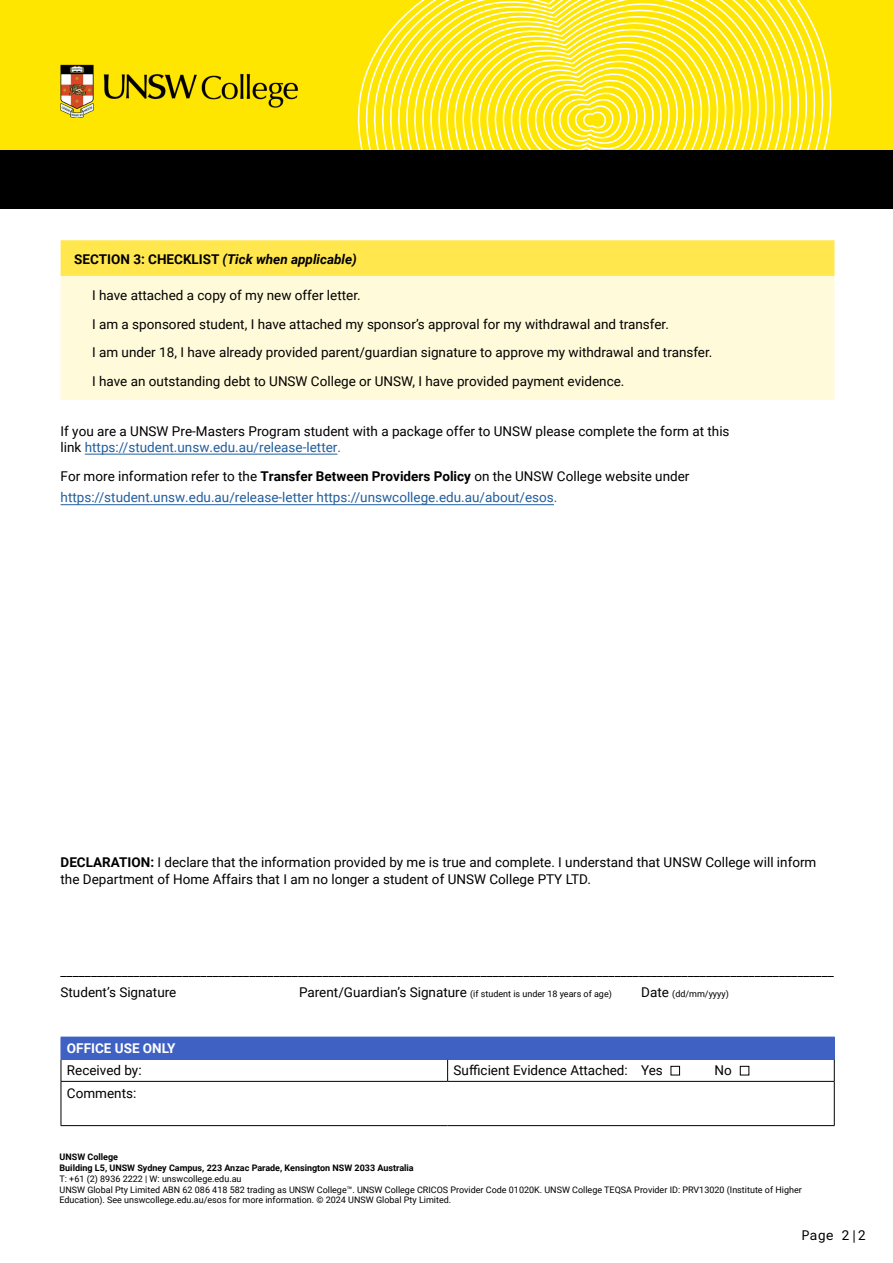
<style>
.page{position:relative;width:893px;height:1263px;background:#fff}
.page>*{position:absolute;margin:0;border:0;box-sizing:border-box;transform-origin:0 0}
.t1{font:13.5px/29px "Roboto";color:#000}
.t2{font:13.5px/21.6px "Roboto";color:#215e9e}
.t3{font:italic 700 13.5px "Roboto";color:#000}
.t4{font:700 13.5px "Roboto";color:#fff}
.t5{font:13.5px "Roboto Mono";color:#000}
.t6{font:9px/10.8px "Roboto";color:#000}
.t7{font:700 9px/10.8px "Roboto";color:#000}
.s1{font-style:normal}
.s2{color:#215e9e}
.s3{color:#000}
.s4{font-weight:700;color:#000}
.s5{font-weight:700}
.s6{font-size:13.5px}
</style>
<div class="page">
<div style="left:0;top:1px;width:893px;height:171px;background:#ffe600"></div>
<svg style="left:372px;top:0;width:470px;height:149px"></svg>
<svg style="left:381px;top:0;width:451px;height:149px"></svg>
<svg style="left:390px;top:0;width:433px;height:149px"></svg>
<svg style="left:399px;top:0;width:414px;height:149px"></svg>
<svg style="left:407px;top:0;width:396px;height:149px"></svg>
<svg style="left:416px;top:0;width:377px;height:149px"></svg>
<svg style="left:425px;top:0;width:358px;height:149px"></svg>
<svg style="left:434px;top:0;width:340px;height:149px"></svg>
<svg style="left:443px;top:0;width:321px;height:149px"></svg>
<svg style="left:451px;top:4px;width:303px;height:145px"></svg>
<div style="left:0;top:150px;width:893px;height:59px;background:#000"></div>
<img style="left:60px;top:65px;width:238px;height:53px">
<div style="left:61px;top:241px;width:773px;height:36px;background:#ffe74d"></div>
<div style="left:61px;top:277px;width:773px;height:122px;background:#fffad9"></div>
<hr style="left:61px;top:240px;width:773px;height:2px;background:#ffe74d">
<hr style="left:61px;top:276px;width:773px;height:1px;background:#fffad9">
<hr style="left:61px;top:398px;width:773px;height:2px;background:#fffad9">
<hr style="left:61px;top:504px;width:493px;height:1px;background:#215e9e">
<hr style="left:85px;top:454px;width:252px;height:1px;background:#215e9e">
<div style="left:61px;top:1037px;width:773px;height:22px;background:#3f61c4"></div>
<svg style="left:447px;top:1060px;width:1px;height:21px"></svg>
<hr style="left:61px;top:1081px;width:387px;height:1px;background:#000">
<hr style="left:61px;top:1082px;width:1px;height:43px;background:#000">
<hr style="left:448px;top:1081px;width:387px;height:1px;background:#000">
<hr style="left:834px;top:1082px;width:1px;height:43px;background:#000">
<hr style="left:61px;top:1125px;width:387px;height:1px;background:#000">
<hr style="left:448px;top:1125px;width:387px;height:1px;background:#000">
<svg style="left:61px;top:1060px;width:1px;height:21px"></svg>
<svg style="left:834px;top:1037px;width:1px;height:44px"></svg>
<hr style="left:61px;top:1059px;width:387px;height:1px;background:#3f61c4">
<hr style="left:448px;top:1059px;width:387px;height:1px;background:#3f61c4">
<div style="left:671px;top:1066px;width:9px;height:9px;border:1px solid #000"></div>
<div style="left:740px;top:1066px;width:9px;height:9px;border:1px solid #000"></div>
<p class="t3" style="left:74px;top:250px;width:284px"><span class="s1">SECTION 3: CHECKLIST</span> (Tick when applicable)</p>
<p class="t1" style="left:92px;top:280px;width:622px">I have attached a copy of my new offer letter.<br>I am a sponsored student, I have attached my sponsor’s approval for my withdrawal and transfer.<br>I am under 18, I have already provided parent/guardian signature to approve my withdrawal and transfer.<br>I have an outstanding debt to UNSW College or UNSW, I have provided payment evidence.</p>
<p class="t1" style="left:61px;top:422px;width:670px;line-height:16.2px">If you are a UNSW Pre-Masters Program student with a package offer to UNSW please complete the form at this link <span class="s2">https://student.unsw.edu.au/release-letter.</span></p>
<p class="t2" style="left:61px;top:465px;width:630px"><span class="s3">For more information refer to the</span> <span class="s4">Transfer Between Providers Policy</span> <span class="s3">on the UNSW College website under </span>https://student.unsw.edu.au/release-letter https://unswcollege.edu.au/about/esos.</p>
<p class="t1" style="left:61px;top:854px;width:757px;line-height:16.2px"><span class="s5">DECLARATION:</span> I declare that the information provided by me is true and complete. I understand that UNSW College will inform the Department of Home Affairs that I am no longer a student of UNSW College PTY LTD.</p>
<p class="t1" style="left:61px;top:961px;width:775px;line-height:20.4px">_______________________________________________________________________________________________________________________________<br>Student’s Signature</p>
<p class="t6" style="left:299px;top:988px;width:314px"><span class="s6">Parent/Guardian’s Signature</span> (if student is under 18 years of age)</p>
<p class="t6" style="left:641px;top:988px;width:89px"><span class="s6">Date</span> (dd/mm/yyyy)</p>
<p class="t4" style="left:67px;top:1039px;width:110px">OFFICE USE ONLY</p>
<p class="t1" style="left:67px;top:1055px;width:76px">Received by:</p>
<p class="t1" style="left:454px;top:1055px;width:211px">Sufficient Evidence Attached: Yes</p>
<p class="t1" style="left:715px;top:1055px;width:19px">No</p>
<p class="t1" style="left:67px;top:1078px;width:71px">Comments:</p>
<p class="t7" style="left:60px;top:1151px;width:356px">UNSW College<br>Building L5, UNSW Sydney Campus, 223 Anzac Parade, Kensington NSW 2033 Australia</p>
<p class="t6" style="left:60px;top:1173px;width:744px">T: +61 (2) 8936 2222 | W: unswcollege.edu.au<br>UNSW Global Pty Limited ABN 62 086 418 582 trading as UNSW College™. UNSW College CRICOS Provider Code 01020K. UNSW College TEQSA Provider ID: PRV13020 (Institute of Higher<br>Education). See unswcollege.edu.au/esos for more information. © 2024 UNSW Global Pty Limited.</p>
<p class="t5" style="left:801px;top:1226px;width:66px">Page 2|2</p>
</div>
